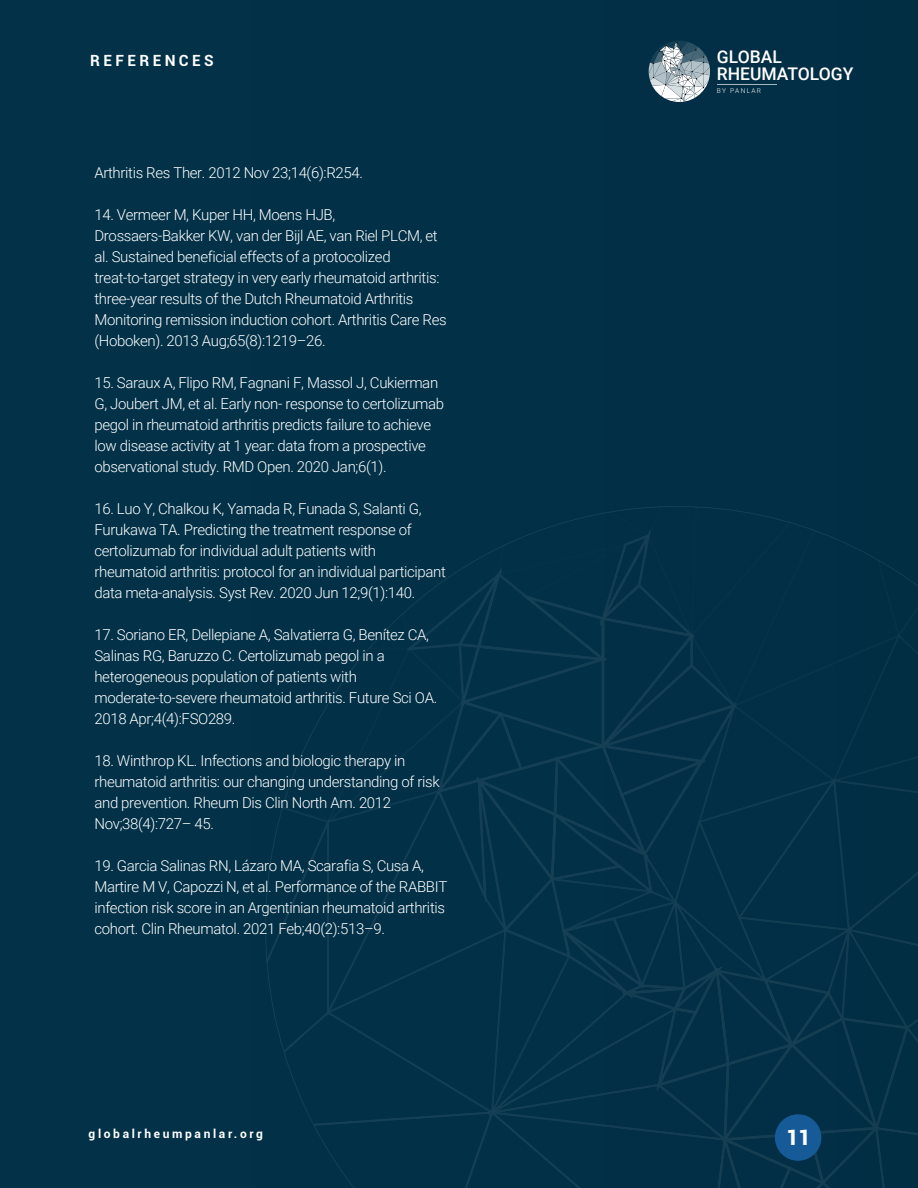
<style>
.page{position:relative;width:918px;height:1188px;background:#023147}
.page>*{position:absolute;margin:0;border:0;box-sizing:border-box;transform-origin:0 0}
.t1{font:900 21px "Roboto";color:#fff}
.t2{font:500 17.55px/17.4px "Roboto";color:#fff}
.t3{font:700 15.45px "Roboto";letter-spacing:.22em;color:#fff}
.t4{font:300 15px/21px "Roboto";letter-spacing:-.025em;color:#fff}
.t5{font:700 12px "Roboto";letter-spacing:.22em;color:#fff}
.t6{font:300 6.6px "Roboto";letter-spacing:.2em;color:#fff}
</style>
<div class="page">
<svg style="left:649px;top:41px;width:61px;height:61px"></svg>
<hr style="left:717px;top:85px;width:59px;height:1px;background:#fff">
<svg style="left:265px;top:506px;width:653px;height:682px"></svg>
<div style="left:775px;top:1114px;width:46px;height:47px;background:#165b97;border-radius:50%"></div>
<p class="t3" style="left:90px;top:50px;width:125px">REFERENCES</p>
<p class="t2" style="left:717px;top:47px;width:138px">GLOBAL<br>RHEUMATOLOGY</p>
<p class="t6" style="left:717px;top:86px;width:46px">BY PANLAR</p>
<p class="t4" style="left:94px;top:162px;width:270px">Arthritis Res Ther. 2012 Nov 23;14(6):R254.</p>
<p class="t4" style="left:94px;top:204px;width:354px">14. Vermeer M, Kuper HH, Moens HJB, Drossaers-Bakker KW, van der Bijl AE, van Riel PLCM, et al. Sustained beneficial effects of a protocolized treat-to-target strategy in very early rheumatoid arthritis: three-year results of the Dutch Rheumatoid Arthritis Monitoring remission induction cohort. Arthritis Care Res (Hoboken). 2013 Aug;65(8):1219–26.</p>
<p class="t4" style="left:94px;top:372px;width:351px">15. Saraux A, Flipo RM, Fagnani F, Massol J, Cukierman G, Joubert JM, et al. Early non- response to certolizumab pegol in rheumatoid arthritis predicts failure to achieve low disease activity at 1 year: data from a prospective observational study. RMD Open. 2020 Jan;6(1).</p>
<p class="t4" style="left:94px;top:498px;width:353px">16. Luo Y, Chalkou K, Yamada R, Funada S, Salanti G, Furukawa TA. Predicting the treatment response of certolizumab for individual adult patients with rheumatoid arthritis: protocol for an individual participant data meta-analysis. Syst Rev. 2020 Jun 12;9(1):140.</p>
<p class="t4" style="left:94px;top:624px;width:344px">17. Soriano ER, Dellepiane A, Salvatierra G, Benítez CA, Salinas RG, Baruzzo C. Certolizumab pegol in a heterogeneous population of patients with moderate-to-severe rheumatoid arthritis. Future Sci OA.<br>2018 Apr;4(4):FSO289.</p>
<p class="t4" style="left:94px;top:750px;width:347px">18. Winthrop KL. Infections and biologic therapy in rheumatoid arthritis: our changing understanding of risk and prevention. Rheum Dis Clin North Am. 2012<br>Nov;38(4):727– 45.</p>
<p class="t4" style="left:94px;top:855px;width:354px">19. Garcia Salinas RN, Lázaro MA, Scarafia S, Cusa A, Martire M V, Capozzi N, et al. Performance of the RABBIT infection risk score in an Argentinian rheumatoid arthritis cohort. Clin Rheumatol. 2021 Feb;40(2):513–9.</p>
<p class="t5" style="left:89px;top:1125px;width:176px">globalrheumpanlar.org</p>
<h1 class="t1" style="left:786px;top:1123px;width:26px">11</h1>
</div>
